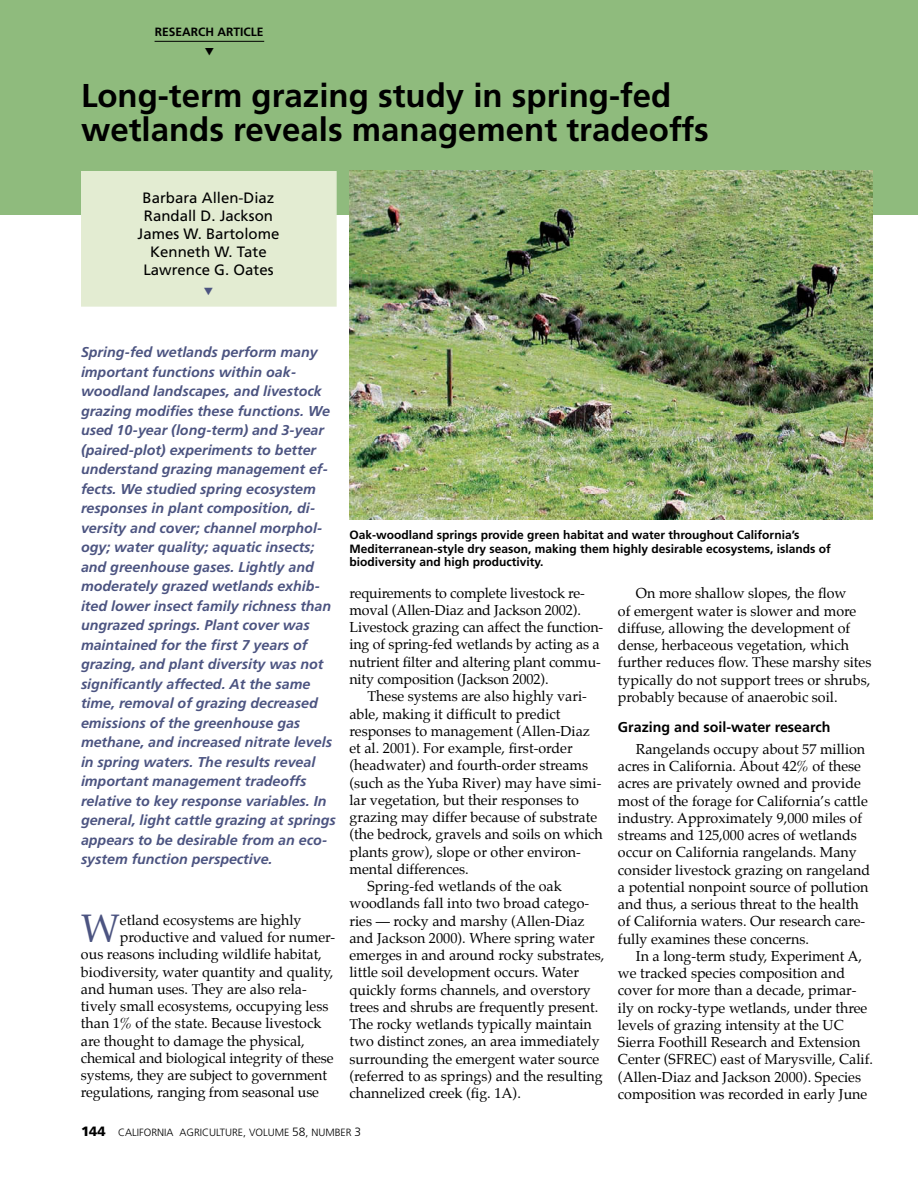
<style>
.page{position:relative;width:918px;height:1188px;background:#fff}
.page>*{position:absolute;margin:0;border:0;box-sizing:border-box;transform-origin:0 0}
.t1{font:39px "Palatino";color:#4c5481}
.t2{font:700 33px/34.5px "Frutiger";color:#000}
.t3{font:15px/18px "Frutiger";color:#000;text-align:center}
.t4{font:14.25px/17.2px "Palatino";color:#000}
.t5{font:italic 700 14.25px/19.5px "Frutiger";color:#4c5481}
.t6{font:700 14.25px "Frutiger";color:#000}
.t7{font:700 12px/13.5px "Frutiger";color:#000}
.t8{font:300 10.5px "Frutiger";color:#000}
.s1{font-weight:900;font-size:13.5px}
.s2{font-size:12px}
</style>
<div class="page">
<div style="left:0;top:0;width:918px;height:215px;background:#8fbb7d"></div>
<div style="left:81px;top:171px;width:256px;height:136px;background:#e3ecd2;border:2px solid #e3ecd2"></div>
<hr style="left:155px;top:41px;width:109px;height:1px;background:#000">
<img style="left:350px;top:171px;width:523px;height:349px">
<p class="t7" style="left:155px;top:25px;width:110px">ReSEARCH ARTICLE</p>
<h2 class="t2" style="left:81px;top:78px;width:629px">Long-term grazing study in spring-fed wetlands reveals management tradeoffs</h2>
<p class="t3" style="left:138px;top:189px;width:143px">Barbara Allen-Diaz<br>Randall D. Jackson<br>James W. Bartolome<br>Kenneth W. Tate<br>Lawrence G. Oates</p>
<p class="t5" style="left:81px;top:343px;width:256px">Spring-fed wetlands perform many important functions within oak&shy;woodland landscapes, and livestock grazing modifies these functions. We used 10-year (long-term) and 3-year (paired-plot) experiments to better understand grazing management ef&shy;fects. We studied spring ecosystem responses in plant composition, di&shy;versity and cover; channel morphol&shy;ogy; water quality; aquatic insects; and greenhouse gases. Lightly and moderately grazed wetlands exhib&shy;ited lower insect family richness than ungrazed springs. Plant cover was maintained for the first 7 years of grazing, and plant diversity was not significantly affected. At the same time, removal of grazing decreased emissions of the greenhouse gas methane, and increased nitrate levels in spring waters. The results reveal important management tradeoffs relative to key response variables. In general, light cattle grazing at springs appears to be desirable from an eco&shy;system function perspective.</p>
<h1 class="t1" style="left:81px;top:903px;width:40px">W</h1>
<p class="t4" style="left:120px;top:913px;width:183px">etland ecosystems are highly</p>
<p class="t4" style="left:120px;top:930px;width:217px">productive and valued for numer-</p>
<p class="t4" style="left:81px;top:947px;width:242px">ous reasons including wildlife habitat,</p>
<p class="t4" style="left:81px;top:964px;width:254px">biodiversity, water quantity and quality,</p>
<p class="t4" style="left:81px;top:982px;width:227px">and human uses. They are also rela-</p>
<p class="t4" style="left:81px;top:999px;width:249px">tively small ecosystems, occupying less</p>
<p class="t4" style="left:81px;top:1016px;width:242px">than 1% of the state. Because livestock</p>
<p class="t4" style="left:81px;top:1033px;width:225px">are thought to damage the physical,</p>
<p class="t4" style="left:81px;top:1051px;width:254px">chemical and biological integrity of these</p>
<p class="t4" style="left:81px;top:1068px;width:247px">systems, they are subject to government</p>
<p class="t4" style="left:81px;top:1085px;width:240px">regulations, ranging from seasonal use</p>
<p class="t7" style="left:350px;top:528px;width:483px">Oak-woodland springs provide green habitat and water throughout California’s<br>Mediterranean-style dry season, making them highly desirable ecosystems, islands of biodiversity and high productivity.</p>
<p class="t4" style="left:349px;top:585px;width:255px">requirements to complete livestock re&shy;moval (Allen-Diaz and Jackson 2002).<br>Livestock grazing can affect the function&shy;ing of spring-fed wetlands by acting as a nutrient filter and altering plant commu&shy;nity composition (Jackson 2002).</p>
<p class="t4" style="left:367px;top:689px;width:221px">These systems are also highly vari-</p>
<p class="t4" style="left:349px;top:706px;width:213px">able, making it difficult to predict</p>
<p class="t4" style="left:349px;top:723px;width:242px">responses to management (Allen-Diaz</p>
<p class="t4" style="left:349px;top:741px;width:225px">et al. 2001). For example, first-order</p>
<p class="t4" style="left:349px;top:758px;width:240px">(headwater) and fourth-order streams</p>
<p class="t4" style="left:349px;top:775px;width:253px">(such as the Yuba River) may have simi-</p>
<p class="t4" style="left:349px;top:793px;width:231px">lar vegetation, but their responses to</p>
<p class="t4" style="left:349px;top:810px;width:249px">grazing may differ because of substrate</p>
<p class="t4" style="left:349px;top:827px;width:255px">(the bedrock, gravels and soils on which</p>
<p class="t4" style="left:349px;top:844px;width:233px">plants grow), slope or other environ-</p>
<p class="t4" style="left:349px;top:862px;width:121px">mental differences.</p>
<p class="t4" style="left:367px;top:879px;width:196px">Spring-fed wetlands of the oak</p>
<p class="t4" style="left:349px;top:896px;width:241px">woodlands fall into two broad catego-</p>
<p class="t4" style="left:349px;top:913px;width:237px">ries — rocky and marshy (Allen-Diaz</p>
<p class="t4" style="left:349px;top:931px;width:247px">and Jackson 2000). Where spring water</p>
<p class="t4" style="left:349px;top:948px;width:257px">emerges in and around rocky substrates,</p>
<p class="t4" style="left:349px;top:965px;width:231px">little soil development occurs. Water</p>
<p class="t4" style="left:349px;top:982px;width:243px">quickly forms channels, and overstory</p>
<p class="t4" style="left:349px;top:1000px;width:250px">trees and shrubs are frequently present.</p>
<p class="t4" style="left:349px;top:1017px;width:244px">The rocky wetlands typically maintain</p>
<p class="t4" style="left:349px;top:1034px;width:252px">two distinct zones, an area immediately</p>
<p class="t4" style="left:349px;top:1051px;width:251px">surrounding the emergent water source</p>
<p class="t4" style="left:349px;top:1069px;width:255px">(referred to as springs) and the resulting</p>
<p class="t4" style="left:349px;top:1086px;width:173px">channelized creek (fig. 1A).</p>
<p class="t4" style="left:618px;top:586px;width:255px;text-indent:18px">On more shallow slopes, the flow<br>of emergent water is slower and more diffuse, allowing the development of dense, herbaceous vegetation, which further reduces flow. These marshy sites typically do not support trees or shrubs, probably because of anaerobic soil.</p>
<p class="t6" style="left:618px;top:719px;width:214px">Grazing and soil-water research</p>
<p class="t4" style="left:618px;top:741px;width:254px;text-indent:18px">Rangelands occupy about 57 million acres in California. About 42% of these acres are privately owned and provide most of the forage for California’s cattle industry. Approximately 9,000 miles of streams and 125,000 acres of wetlands occur on California rangelands. Many consider livestock grazing on rangeland a potential nonpoint source of pollution and thus, a serious threat to the health of California waters. Our research care&shy;fully examines these concerns.</p>
<p class="t4" style="left:618px;top:949px;width:257px;text-indent:18px">In a long-term study, Experiment A, we tracked species composition and cover for more than a decade, primar&shy;ily on rocky-type wetlands, under three levels of grazing intensity at the UC Sierra Foothill Research and Extension Center (SFREC) east of Marysville, Calif. (Allen-Diaz and Jackson 2000). Species composition was recorded in early June</p>
<p class="t8" style="left:81px;top:1126px;width:282px"><span class="s1">144</span> CALIFORNIA AGRICULTURE, VOLUME <span class="s2">58</span>, NUMBER <span class="s2">3</span></p>
</div>
